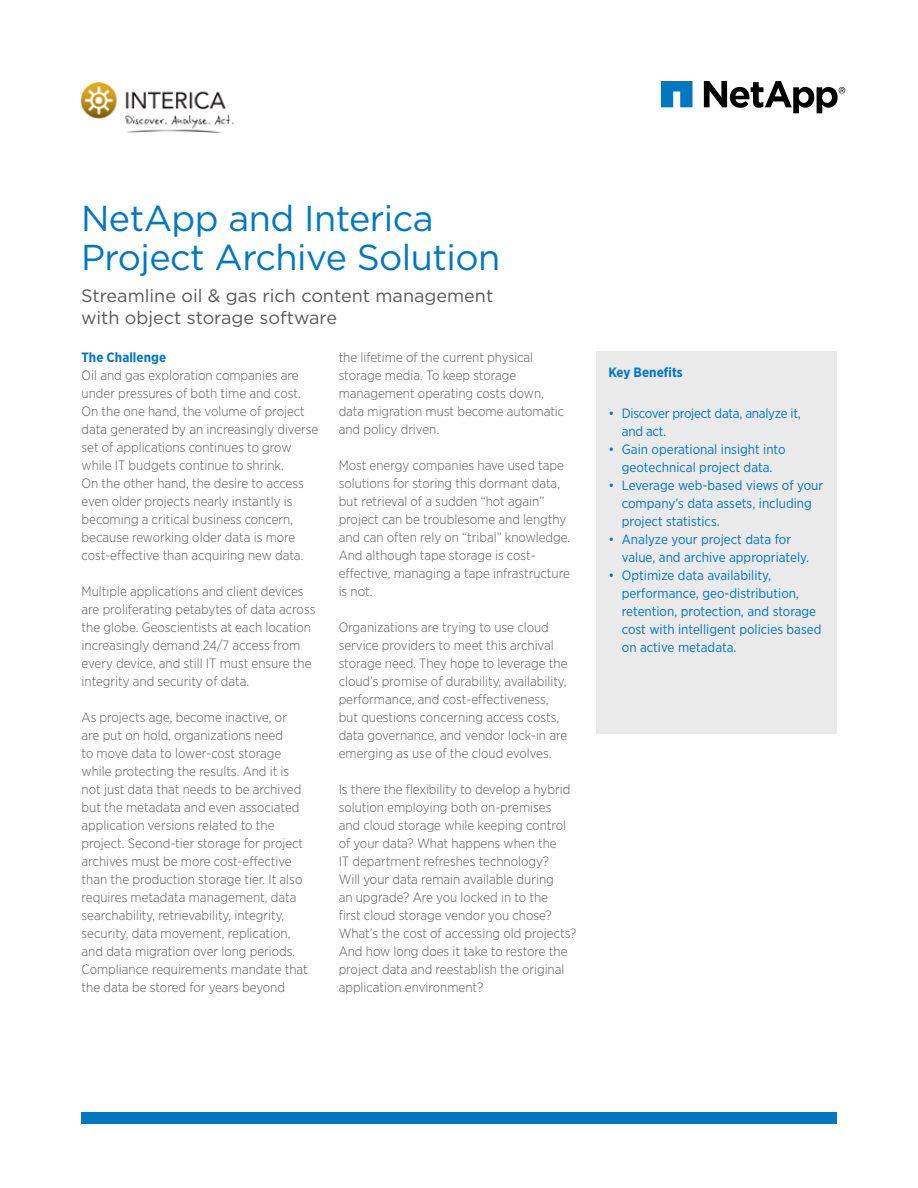
<style>
.page{position:relative;width:918px;height:1188px;background:#fff}
.page>*{position:absolute;margin:0;border:0;box-sizing:border-box;transform-origin:0 0}
.t1{font:36px/39px "Gotham";letter-spacing:-.015em;color:#0077c1}
.t2{font:18px/22.5px "Gotham";color:#58595b}
.t3{font:300 13.5px/18px "Gotham Narrow";color:#58595b}
.t4{font:13.5px/18px "Gotham Narrow";color:#0077c1}
.t5{font:13.5px/18px "Gotham Narrow";letter-spacing:-.02em;color:#0077c1}
.t6{font:700 13.5px "Gotham Narrow";color:#0077c1}
</style>
<div class="page">
<div style="left:82px;top:1113px;width:755px;height:11px;background:#0077c0"></div>
<div style="left:596px;top:351px;width:240px;height:383px;background:#eaeaea"></div>
<svg style="left:661px;top:81px;width:32px;height:26px"></svg>
<svg style="left:704px;top:81px;width:141px;height:32px"></svg>
<img style="left:81px;top:82px;width:153px;height:50px">
<h1 class="t1" style="left:81px;top:198px;width:421px">NetApp and Interica<br>Project Archive Solution</h1>
<h2 class="t2" style="left:81px;top:284px;width:414px">Streamline oil &amp; gas rich content management with object storage software</h2>
<p class="t6" style="left:82px;top:348px;width:86px">The Challenge</p>
<p class="t3" style="left:82px;top:366px;width:238px">Oil and gas exploration companies are under pressures of both time and cost.<br>On the one hand, the volume of project data generated by an increasingly diverse set of applications continues to grow while IT budgets continue to shrink.<br>On the other hand, the desire to access even older projects nearly instantly is becoming a critical business concern, because reworking older data is more cost-effective than acquiring new data.</p>
<p class="t3" style="left:82px;top:582px;width:235px">Multiple applications and client devices are proliferating petabytes of data across the globe. Geoscientists at each location increasingly demand 24/7 access from every device, and still IT must ensure the integrity and security of data.</p>
<p class="t3" style="left:82px;top:708px;width:228px">As projects age, become inactive, or are put on hold, organizations need<br>to move data to lower-cost storage while protecting the results. And it is not just data that needs to be archived but the metadata and even associated application versions related to the project. Second-tier storage for project archives must be more cost-effective than the production storage tier. It also requires metadata management, data searchability, retrievability, integrity, security, data movement, replication, and data migration over long periods.<br>Compliance requirements mandate that the data be stored for years beyond</p>
<p class="t3" style="left:339px;top:348px;width:227px">the lifetime of the current physical storage media. To keep storage management operating costs down, data migration must become automatic and policy driven.</p>
<p class="t3" style="left:339px;top:456px;width:233px">Most energy companies have used tape solutions for storing this dormant data, but retrieval of a sudden “hot again” project can be troublesome and lengthy and can often rely on “tribal” knowledge.<br>And although tape storage is cost&shy;effective, managing a tape infrastructure is not.</p>
<p class="t3" style="left:339px;top:618px;width:230px">Organizations are trying to use cloud service providers to meet this archival storage need. They hope to leverage the cloud’s promise of durability, availability, performance, and cost-effectiveness, but questions concerning access costs, data governance, and vendor lock-in are emerging as use of the cloud evolves.</p>
<p class="t3" style="left:339px;top:780px;width:239px">Is there the flexibility to develop a hybrid solution employing both on-premises and cloud storage while keeping control of your data? What happens when the<br>IT department refreshes technology?<br>Will your data remain available during<br>an upgrade? Are you locked in to the<br>first cloud storage vendor you chose?<br>What’s the cost of accessing old projects?<br>And how long does it take to restore the project data and reestablish the original application environment?</p>
<p class="t6" style="left:608px;top:364px;width:76px">Key Benefits</p>
<p class="t5" style="left:622px;top:404px;width:180px;text-indent:-14px">• Discover project data, analyze it, and act.</p>
<p class="t4" style="left:608px;top:440px;width:179px;text-align:center">• Gain operational insight into geotechnical project data.</p>
<p class="t4" style="left:622px;top:476px;width:203px;text-indent:-14px">• Leverage web-based views of your company’s data assets, including project statistics.</p>
<p class="t4" style="left:622px;top:530px;width:189px;text-indent:-14px">• Analyze your project data for value, and archive appropriately.</p>
<p class="t4" style="left:622px;top:566px;width:201px;text-indent:-14px">• Optimize data availability, performance, geo-distribution, retention, protection, and storage cost with intelligent policies based on active metadata.</p>
</div>
